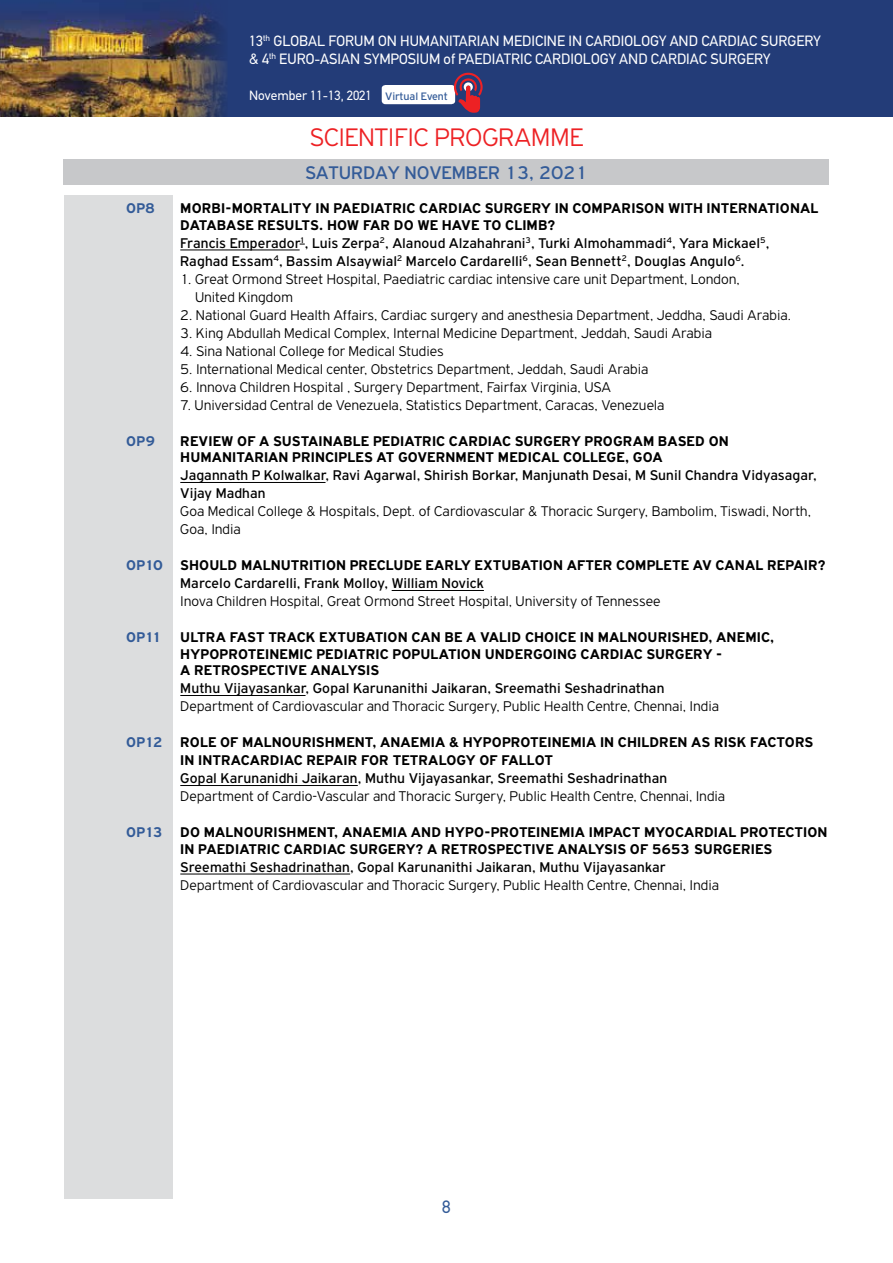
<style>
.page{position:relative;width:893px;height:1263px;background:#fff}
.page>*{position:absolute;margin:0;border:0;box-sizing:border-box;transform-origin:0 0}
.t1{font:300 27px "PF Highway Gothic";letter-spacing:.005em;color:#ed2124}
.t2{font:19.5px "PF Highway Gothic";color:#335b98}
.t3{font:18px "PF Din Text";color:#335b98}
.t4{font:300 15px/18px "PF Highway Gothic";letter-spacing:.01em;color:#000}
.t5{font:700 15px/16.5px "PF Highway Gothic";letter-spacing:.01em;color:#000}
.t6{font:15px/18px "PF Highway Gothic";letter-spacing:.01em;color:#000}
.t7{font:15px/18px "PF Din Text";color:#fff}
.t8{font:700 15px "PF Highway Gothic";letter-spacing:.015em;color:#335b98}
.t9{font:13.5px "PF Din Text";color:#fff}
.s1{font-family:"PF Highway Gothic";font-size:11.55px;color:#335b98}
.s2{color:#335b98}
.s3{font-weight:400}
</style>
<div class="page">
<div style="left:0;top:0;width:893px;height:117px;background:#233c78"></div>
<img style="left:0;top:10px;width:226px;height:107px">
<svg style="left:382px;top:73px;width:101px;height:40px"></svg>
<div style="left:64px;top:196px;width:108px;height:1003px;background:#dcddde"></div>
<hr style="left:180px;top:250px;width:120px;height:1px;background:#000">
<hr style="left:180px;top:482px;width:146px;height:1px;background:#000">
<hr style="left:392px;top:590px;width:92px;height:1px;background:#000">
<hr style="left:180px;top:695px;width:126px;height:1px;background:#000">
<hr style="left:180px;top:785px;width:178px;height:1px;background:#000">
<hr style="left:180px;top:874px;width:170px;height:1px;background:#000">
<div style="left:64px;top:159px;width:765px;height:26px;background:#c7c8ca"></div>
<p class="t7" style="left:249px;top:32px;width:573px">13<sup>th</sup> GLOBAL FORUM ON HUMANITARIAN MEDICINE IN CARDIOLOGY AND CARDIAC SURGERY &amp; 4<sup>th</sup> EURO-ASIAN SYMPOSIUM of PAEDIATRIC CARDIOLOGY AND CARDIAC SURGERY</p>
<p class="t9" style="left:249px;top:88px;width:200px">November 11-13, 2021 <span class="s1">Virtual Event</span></p>
<h1 class="t1" style="left:310px;top:123px;width:275px">SCIENTIFIC PROGRAMME</h1>
<h2 class="t2" style="left:305px;top:162px;width:284px">SATURDAY NOVEMBER 13, 2021</h2>
<p class="t8" style="left:126px;top:200px;width:30px">OP8</p>
<p class="t5" style="left:180px;top:200px;width:639px">MORBI-MORTALITY IN PAEDIATRIC CARDIAC SURGERY IN COMPARISON WITH INTERNATIONAL<br>DATABASE RESULTS. HOW FAR DO WE HAVE TO CLIMB?</p>
<p class="t6" style="left:180px;top:234px;width:590px">Francis Emperador<sup>1</sup>, Luis Zerpa<sup>2</sup>, Alanoud Alzahahrani<sup>3</sup>, Turki Almohammadi<sup>4</sup>, Yara Mickael<sup>5</sup>,<br>Raghad Essam<sup>4</sup>, Bassim Alsaywial<sup>2</sup> Marcelo Cardarelli<sup>6</sup>, Sean Bennett<sup>2</sup>, Douglas Angulo<sup>6</sup>.</p>
<p class="t4" style="left:195px;top:270px;width:546px;text-indent:-15px">1. Great Ormond Street Hospital, Paediatric cardiac intensive care unit Department, London,<br>United Kingdom</p>
<p class="t4" style="left:180px;top:306px;width:612px">2. National Guard Health Affairs, Cardiac surgery and anesthesia Department, Jeddha, Saudi Arabia.</p>
<p class="t4" style="left:180px;top:324px;width:533px">3. King Abdullah Medical Complex, Internal Medicine Department, Jeddah, Saudi Arabia</p>
<p class="t4" style="left:180px;top:342px;width:265px">4. Sina National College for Medical Studies</p>
<p class="t4" style="left:180px;top:360px;width:469px">5. International Medical center, Obstetrics Department, Jeddah, Saudi Arabia</p>
<p class="t4" style="left:180px;top:378px;width:432px">6. Innova Children Hospital , Surgery Department, Fairfax Virginia, USA</p>
<p class="t4" style="left:180px;top:396px;width:486px">7. Universidad Central de Venezuela, Statistics Department, Caracas, Venezuela</p>
<p class="t8" style="left:126px;top:433px;width:30px">OP9</p>
<p class="t5" style="left:180px;top:433px;width:550px">REVIEW OF A SUSTAINABLE PEDIATRIC CARDIAC SURGERY PROGRAM BASED ON<br>HUMANITARIAN PRINCIPLES AT GOVERNMENT MEDICAL COLLEGE, GOA</p>
<p class="t6" style="left:180px;top:466px;width:638px">Jagannath P Kolwalkar, Ravi Agarwal, Shirish Borkar, Manjunath Desai, M Sunil Chandra Vidyasagar,<br>Vijay Madhan</p>
<p class="t4" style="left:180px;top:502px;width:632px">Goa Medical College &amp; Hospitals, Dept. of Cardiovascular &amp; Thoracic Surgery, Bambolim, Tiswadi, North,<br>Goa, India</p>
<p class="t5" style="left:180px;top:556px;width:647px;line-height:18px;text-indent:-54px"><span class="s2">OP10</span> SHOULD MALNUTRITION PRECLUDE EARLY EXTUBATION AFTER COMPLETE AV CANAL REPAIR?<br><span class="s3">Marcelo Cardarelli, Frank Molloy, William Novick</span></p>
<p class="t4" style="left:180px;top:592px;width:482px">Inova Children Hospital, Great Ormond Street Hospital, University of Tennessee</p>
<p class="t5" style="left:180px;top:629px;width:595px;text-indent:-54px"><span class="s2">OP11</span> ULTRA FAST TRACK EXTUBATION CAN BE A VALID CHOICE IN MALNOURISHED, ANEMIC,<br>HYPOPROTEINEMIC PEDIATRIC POPULATION UNDERGOING CARDIAC SURGERY -<br>A RETROSPECTIVE ANALYSIS</p>
<p class="t6" style="left:180px;top:679px;width:485px">Muthu Vijayasankar, Gopal Karunanithi Jaikaran, Sreemathi Seshadrinathan</p>
<p class="t4" style="left:180px;top:697px;width:540px">Department of Cardiovascular and Thoracic Surgery, Public Health Centre, Chennai, India</p>
<p class="t5" style="left:180px;top:733px;width:634px;line-height:18px;text-indent:-54px"><span class="s2">OP12</span> ROLE OF MALNOURISHMENT, ANAEMIA &amp; HYPOPROTEINEMIA IN CHILDREN AS RISK FACTORS<br>IN INTRACARDIAC REPAIR FOR TETRALOGY OF FALLOT</p>
<p class="t6" style="left:180px;top:769px;width:488px">Gopal Karunanidhi Jaikaran, Muthu Vijayasankar, Sreemathi Seshadrinathan</p>
<p class="t4" style="left:180px;top:787px;width:546px">Department of Cardio-Vascular and Thoracic Surgery, Public Health Centre, Chennai, India</p>
<p class="t5" style="left:126px;top:824px;width:702px;text-align:center"><span class="s2">OP13</span> DO MALNOURISHMENT, ANAEMIA AND HYPO-PROTEINEMIA IMPACT MYOCARDIAL PROTECTION<br>IN PAEDIATRIC CARDIAC SURGERY? A RETROSPECTIVE ANALYSIS OF 5653 SURGERIES</p>
<p class="t6" style="left:180px;top:858px;width:487px">Sreemathi Seshadrinathan, Gopal Karunanithi Jaikaran, Muthu Vijayasankar</p>
<p class="t4" style="left:180px;top:876px;width:540px">Department of Cardiovascular and Thoracic Surgery, Public Health Centre, Chennai, India</p>
<p class="t3" style="left:442px;top:1196px;width:10px">8</p>
</div>
